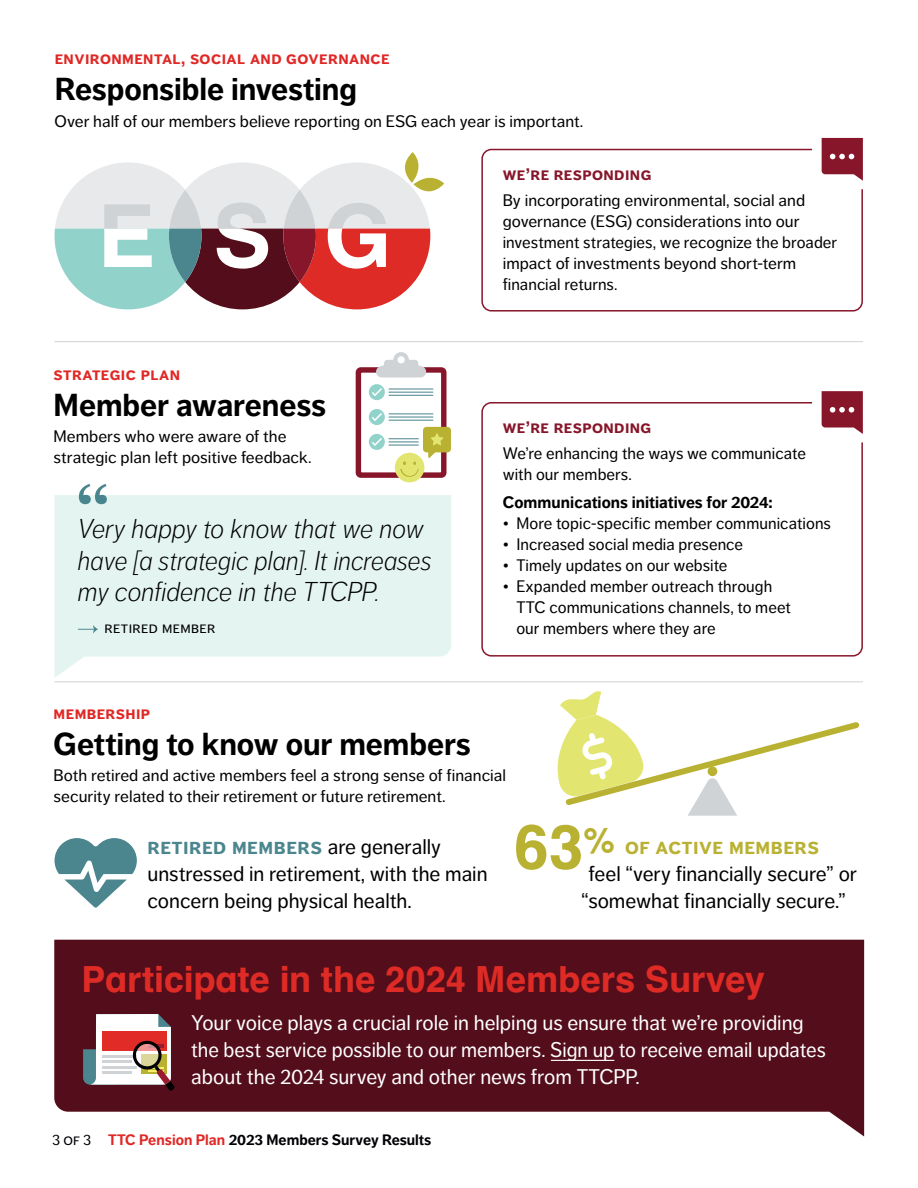
<style>
.page{position:relative;width:918px;height:1188px;background:#fff}
.page>*{position:absolute;margin:0;border:0;box-sizing:border-box;transform-origin:0 0}
.t1{font:700 36px "Schulbuch Nord OT";letter-spacing:-.005em;color:#de2b26}
.t2{font:700 31.5px "Dagny Pro";letter-spacing:-.005em;color:#000}
.t3{font:italic 300 27px/31.5px "Dagny Pro";letter-spacing:-.005em;color:#000}
.t4{font:21px/27px "Dagny Pro";color:#fff}
.t5{font:21px/27px "Dagny Pro";color:#000}
.t6{font:700 21px "Dagny Pro";letter-spacing:.025em;color:#b9b132}
.t7{font:16.5px/21px "Dagny Pro";letter-spacing:.005em;color:#000}
.t8{font:700 16.5px "Dagny Pro";letter-spacing:.025em;color:#e02826}
.t9{font:700 16.5px "Dagny Pro";letter-spacing:-.005em;color:#000}
.t10{font:700 16.5px "Dagny Pro";letter-spacing:.025em;color:#87162a}
.t11{font:700 15px "Dagny Pro";color:#000005}
.t12{font:15px "Dagny Pro";letter-spacing:.025em;color:#000}
.s1{font-weight:700;color:#4b868f}
.s2{font-family:"Schulbuch Nord OT";font-size:61.65px}
.s3{font-family:"Schulbuch Nord OT";font-size:36px}
.s4{font-weight:400}
.s5{color:#e02826}
</style>
<div class="page">
<svg style="left:55px;top:495px;width:396px;height:182px;background:#e6f5f2"></svg>
<svg style="left:78px;top:625px;width:20px;height:9px"></svg>
<svg style="left:79px;top:484px;width:28px;height:20px"></svg>
<svg style="left:54px;top:940px;width:810px;height:197px;background:#6a2d38"></svg>
<svg style="left:481px;top:148px;width:382px;height:164px"></svg>
<svg style="left:822px;top:138px;width:41px;height:43px"></svg>
<svg style="left:481px;top:401px;width:382px;height:256px"></svg>
<svg style="left:822px;top:391px;width:41px;height:43px"></svg>
<hr style="left:54px;top:341px;width:809px;height:1px;background:#cfd3d5">
<hr style="left:54px;top:681px;width:809px;height:1px;background:#cfd3d5">
<hr style="left:551px;top:1060px;width:63px;height:1px;background:#fff">
<svg style="left:83px;top:1014px;width:92px;height:77px"></svg>
<svg style="left:55px;top:152px;width:389px;height:157px"></svg>
<svg style="left:55px;top:838px;width:82px;height:70px"></svg>
<svg style="left:557px;top:691px;width:303px;height:125px"></svg>
<div style="left:356px;top:367px;width:91px;height:111px;background:#87162a;border-radius:5px"></div>
<div style="left:361px;top:373px;width:80px;height:99px;background:#fff"></div>
<hr style="left:389px;top:392px;width:44px;height:1px;background:#4b868f">
<hr style="left:389px;top:388px;width:44px;height:2px;background:#4b868f">
<hr style="left:389px;top:395px;width:44px;height:1px;background:#4b868f">
<div style="left:369px;top:384px;width:16px;height:16px;background:#91d3ca;border-radius:50%"></div>
<svg style="left:372px;top:388px;width:10px;height:8px"></svg>
<hr style="left:389px;top:441px;width:30px;height:1px;background:#4b868f">
<hr style="left:389px;top:438px;width:30px;height:1px;background:#4b868f">
<hr style="left:389px;top:445px;width:30px;height:1px;background:#4b868f">
<div style="left:369px;top:434px;width:16px;height:16px;background:#91d3ca;border-radius:50%"></div>
<svg style="left:372px;top:438px;width:10px;height:8px"></svg>
<div style="left:369px;top:409px;width:16px;height:16px;background:#91d3ca;border-radius:50%"></div>
<svg style="left:372px;top:413px;width:10px;height:8px"></svg>
<hr style="left:389px;top:417px;width:44px;height:1px;background:#4b868f">
<hr style="left:389px;top:413px;width:44px;height:1px;background:#4b868f">
<hr style="left:389px;top:420px;width:44px;height:1px;background:#4b868f">
<svg style="left:376px;top:352px;width:50px;height:25px"></svg>
<div style="left:395px;top:453px;width:29px;height:29px;background:#e2e670;border-radius:50%"></div>
<svg style="left:401px;top:427px;width:50px;height:50px"></svg>
<p class="t8" style="left:55px;top:49px;width:336px">environmental, social and governance</p>
<h2 class="t2" style="left:55px;top:71px;width:304px">Responsible investing</h2>
<p class="t7" style="left:55px;top:111px;width:530px">Over half of our members believe reporting on ESG each year is important.</p>
<p class="t8" style="left:54px;top:364px;width:128px">strategic plan</p>
<h2 class="t2" style="left:54px;top:386px;width:274px">Member awareness</h2>
<p class="t7" style="left:53px;top:426px;width:260px">Members who were aware of the strategic plan left positive feedback.</p>
<h3 class="t3" style="left:78px;top:514px;width:355px">Very happy to know that we now have [a strategic plan]. It increases my confidence in the TTCPP.</h3>
<p class="t12" style="left:104px;top:619px;width:113px">retired member</p>
<p class="t8" style="left:54px;top:704px;width:98px">membership</p>
<h2 class="t2" style="left:54px;top:726px;width:419px">Getting to know our members</h2>
<p class="t10" style="left:503px;top:165px;width:150px">we’re responding</p>
<p class="t7" style="left:503px;top:189px;width:336px">By incorporating environmental, social and governance (ESG) considerations into our investment strategies, we recognize the broader impact of investments beyond short-term financial returns.</p>
<p class="t10" style="left:503px;top:418px;width:150px">we’re responding</p>
<p class="t7" style="left:503px;top:443px;width:305px">We’re enhancing the ways we communicate with our members.</p>
<p class="t9" style="left:503px;top:493px;width:272px">Communications initiatives for 2024:</p>
<p class="t7" style="left:503px;top:513px;width:330px">• More topic-specific member communications</p>
<p class="t7" style="left:503px;top:534px;width:242px">• Increased social media presence</p>
<p class="t7" style="left:503px;top:555px;width:226px">• Timely updates on our website</p>
<p class="t7" style="left:516px;top:576px;width:276px;text-indent:-14px">• Expanded member outreach through<br>TTC communications channels, to meet our members where they are</p>
<p class="t7" style="left:54px;top:765px;width:454px">Both retired and active members feel a strong sense of financial security related to their retirement or future retirement.</p>
<p class="t5" style="left:147px;top:833px;width:342px"><span class="s1">retired members</span> are generally unstressed in retirement, with the main concern being physical health.</p>
<p class="t6" style="left:514px;top:834px;width:306px"><span class="s2">63</span><span class="s3">%</span> of active members</p>
<p class="t5" style="left:589px;top:860px;width:270px">feel “very financially secure” or</p>
<p class="t5" style="left:581px;top:887px;width:266px">“somewhat financially secure.”</p>
<h1 class="t1" style="left:82px;top:956px;width:685px">Participate in the 2024 Members Survey</h1>
<p class="t4" style="left:191px;top:1009px;width:636px">Your voice plays a crucial role in helping us ensure that we’re providing the best service possible to our members. Sign up to receive email updates about the 2024 survey and other news from TTCPP.</p>
<p class="t11" style="left:52px;top:1131px;width:381px"><span class="s4">3 of 3</span> <span class="s5">TTC Pension Plan</span> 2023 Members Survey Results</p>
</div>
